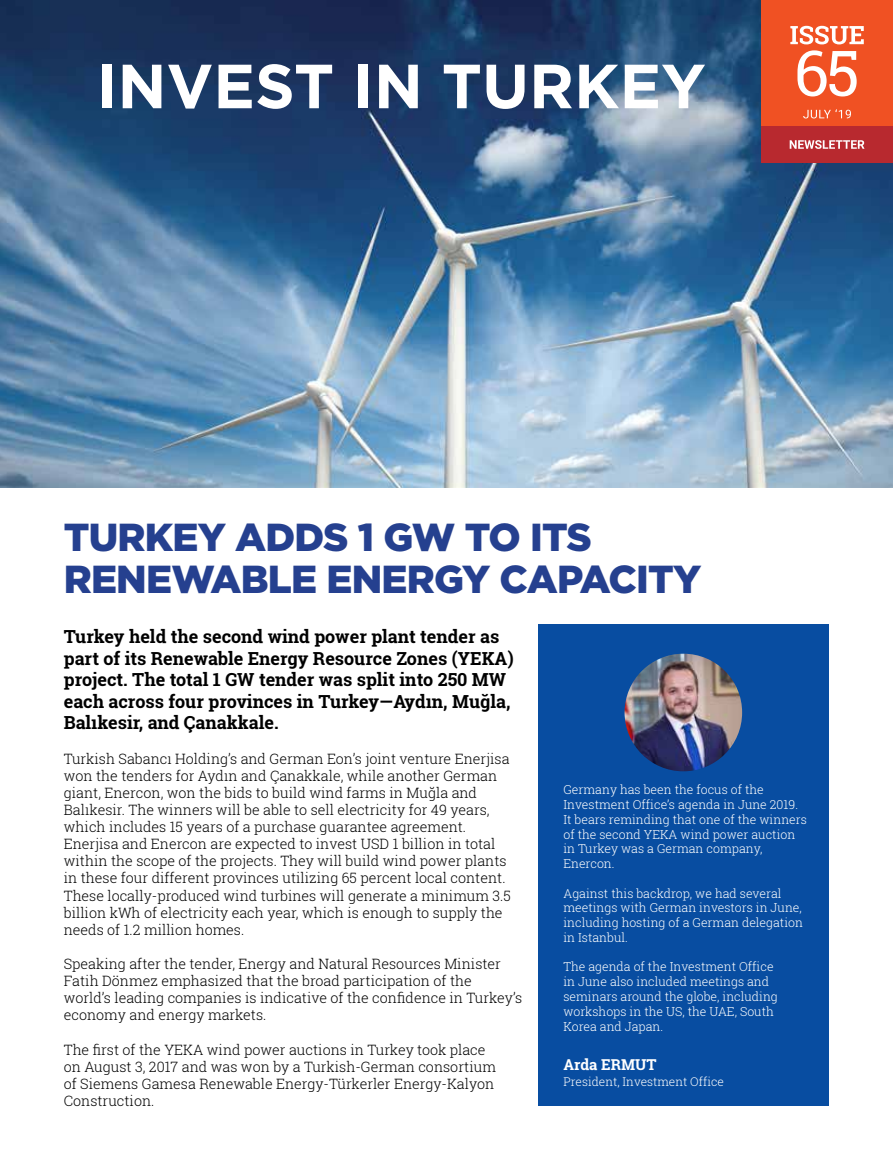
<style>
.page{position:relative;width:893px;height:1170px;background:#fff}
.page>*{position:absolute;margin:0;border:0;box-sizing:border-box;transform-origin:0 0}
.t1{font:900 39px/41.5px "Gotham";letter-spacing:-.02em;color:#25408f}
.t2{font:700 18px/21.6px "Roboto Slab";color:#000}
.t3{font:700 15px "Roboto Slab";color:#fff}
.t4{font:300 14.25px/17.1px "Roboto Slab";color:#000}
.t5{font:300 12.3px/14.7px "Roboto Slab";color:#fff}
.t6{font:300 12px "Roboto Slab";color:#fff}
</style>
<div class="page">
<div style="left:538px;top:624px;width:290px;height:481px;background:#084da1"></div>
<img style="left:0;top:0;width:893px;height:487px">
<div style="left:102px;top:65px;width:10px;height:43px;background:#fff"></div>
<svg style="left:123px;top:65px;width:38px;height:43px"></svg>
<svg style="left:168px;top:65px;width:44px;height:44px"></svg>
<svg style="left:219px;top:64px;width:113px;height:45px"></svg>
<div style="left:359px;top:65px;width:9px;height:43px;background:#fff"></div>
<svg style="left:379px;top:65px;width:39px;height:43px"></svg>
<svg style="left:444px;top:65px;width:36px;height:43px"></svg>
<svg style="left:487px;top:65px;width:37px;height:44px"></svg>
<svg style="left:534px;top:65px;width:38px;height:43px"></svg>
<svg style="left:579px;top:65px;width:40px;height:43px"></svg>
<svg style="left:625px;top:65px;width:80px;height:43px"></svg>
<img style="left:625px;top:653px;width:117px;height:118px;border-radius:59px">
<div style="left:761px;top:0;width:132px;height:162px;background:#f05123"></div>
<div style="left:761px;top:126px;width:132px;height:36px;background:#b8292f"></div>
<svg style="left:790px;top:26px;width:74px;height:18px"></svg>
<svg style="left:803px;top:109px;width:48px;height:9px"></svg>
<svg style="left:790px;top:140px;width:74px;height:9px"></svg>
<svg style="left:797px;top:50px;width:60px;height:46px"></svg>
<h1 class="t1" style="left:64px;top:516px;width:639px">TURKEY ADDS 1 GW TO ITS<br>RENEWABLE ENERGY CAPACITY</h1>
<p class="t2" style="left:64px;top:625px;width:451px">Turkey held the second wind power plant tender as part of its Renewable Energy Resource Zones (YEKA) project. The total 1 GW tender was split into 250 MW each across four provinces in Turkey—Aydın, Muğla, Balıkesir, and Çanakkale.</p>
<p class="t4" style="left:64px;top:749px;width:449px">Turkish Sabancı Holding’s and German Eon’s joint venture Enerjisa won the tenders for Aydın and Çanakkale, while another German giant, Enercon, won the bids to build wind farms in Muğla and Balıkesir. The winners will be able to sell electricity for 49 years, which includes 15 years of a purchase guarantee agreement.<br>Enerjisa and Enercon are expected to invest USD 1 billion in total within the scope of the projects. They will build wind power plants in these four different provinces utilizing 65 percent local content.<br>These locally-produced wind turbines will generate a minimum 3.5 billion kWh of electricity each year, which is enough to supply the needs of 1.2 million homes.</p>
<p class="t4" style="left:64px;top:954px;width:460px">Speaking after the tender, Energy and Natural Resources Minister Fatih Dönmez emphasized that the broad participation of the world’s leading companies is indicative of the confidence in Turkey’s economy and energy markets.</p>
<p class="t4" style="left:64px;top:1040px;width:434px">The first of the YEKA wind power auctions in Turkey took place on August 3, 2017 and was won by a Turkish-German consortium of Siemens Gamesa Renewable Energy-Türkerler Energy-Kalyon Construction.</p>
<p class="t5" style="left:563px;top:782px;width:245px">Germany has been the focus of the<br>Investment Office’s agenda in June 2019.<br>It bears reminding that one of the winners of the second YEKA wind power auction in Turkey was a German company,<br>Enercon.</p>
<p class="t5" style="left:563px;top:885px;width:241px">Against this backdrop, we had several meetings with German investors in June, including hosting of a German delegation in Istanbul.</p>
<p class="t5" style="left:563px;top:959px;width:216px">The agenda of the Investment Office in June also included meetings and seminars around the globe, including workshops in the US, the UAE, South<br>Korea and Japan.</p>
<p class="t3" style="left:563px;top:1053px;width:95px">Arda ERMUT</p>
<p class="t6" style="left:563px;top:1073px;width:162px">President, Investment Office</p>
</div>
